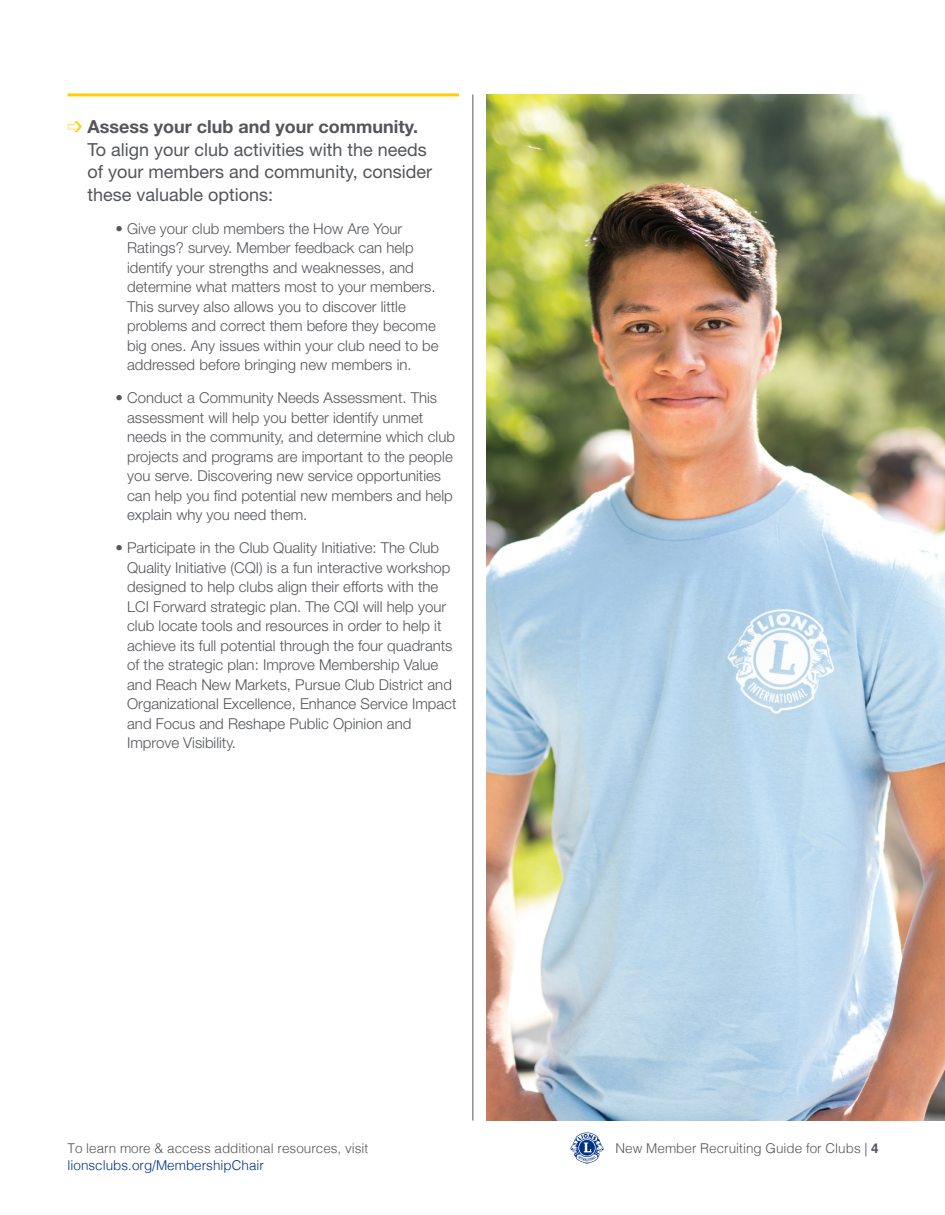
<style>
.page{position:relative;width:945px;height:1215px;background:#fff}
.page>*{position:absolute;margin:0;border:0;box-sizing:border-box;transform-origin:0 0}
.Interior_body__small{font:18px/22.5px "Helvetica Neue LT Std";color:#54565a}
.Interior_body__small-2{font:300 15px/19.5px "Helvetica Neue LT Std";color:#54565a}
.t1{font:300 13.5px "Helvetica";color:#54565a}
.t2{font:300 13.5px "Helvetica";color:#003186}
.s1{color:#fece08}
.s2{font-weight:700}
</style>
<div class="page">
<svg style="left:570px;top:1133px;width:34px;height:31px"></svg>
<hr style="left:473px;top:94px;width:1px;height:1026px;background:#54565a">
<img style="left:486px;top:94px;width:459px;height:1026px">
<hr style="left:68px;top:93px;width:391px;height:3px;background:#fece08">
<p class="Interior_body__small" style="left:88px;top:115px;width:346px;text-indent:-20px"><span class="s1">➩</span> <span class="s2">Assess your club and your community.<br></span>To align your club activities with the needs of your members and community, consider these valuable options:</p>
<p class="Interior_body__small-2" style="left:127px;top:218px;width:313px;text-indent:-12px">• Give your club members the How Are Your Ratings? survey. Member feedback can help identify your strengths and weaknesses, and determine what matters most to your members.<br>This survey also allows you to discover little problems and correct them before they become big ones. Any issues within your club need to be addressed before bringing new members in.</p>
<p class="Interior_body__small-2" style="left:127px;top:388px;width:329px;text-indent:-12px">• Conduct a Community Needs Assessment. This assessment will help you better identify unmet needs in the community, and determine which club projects and programs are important to the people you serve. Discovering new service opportunities can help you find potential new members and help explain why you need them.</p>
<p class="Interior_body__small-2" style="left:127px;top:538px;width:331px;text-indent:-12px">• Participate in the Club Quality Initiative: The Club Quality Initiative (CQI) is a fun interactive workshop designed to help clubs align their efforts with the LCI Forward strategic plan. The CQI will help your club locate tools and resources in order to help it achieve its full potential through the four quadrants of the strategic plan: Improve Membership Value and Reach New Markets, Pursue Club District and Organizational Excellence, Enhance Service Impact and Focus and Reshape Public Opinion and Improve Visibility.</p>
<p class="t1" style="left:68px;top:1137px;width:302px">To learn more &amp; access additional resources, visit</p>
<p class="t1" style="left:616px;top:1137px;width:265px">New Member Recruiting Guide for Clubs | <span class="s2">4</span></p>
<p class="t2" style="left:68px;top:1153px;width:198px">lionsclubs.org/MembershipChair</p>
</div>
